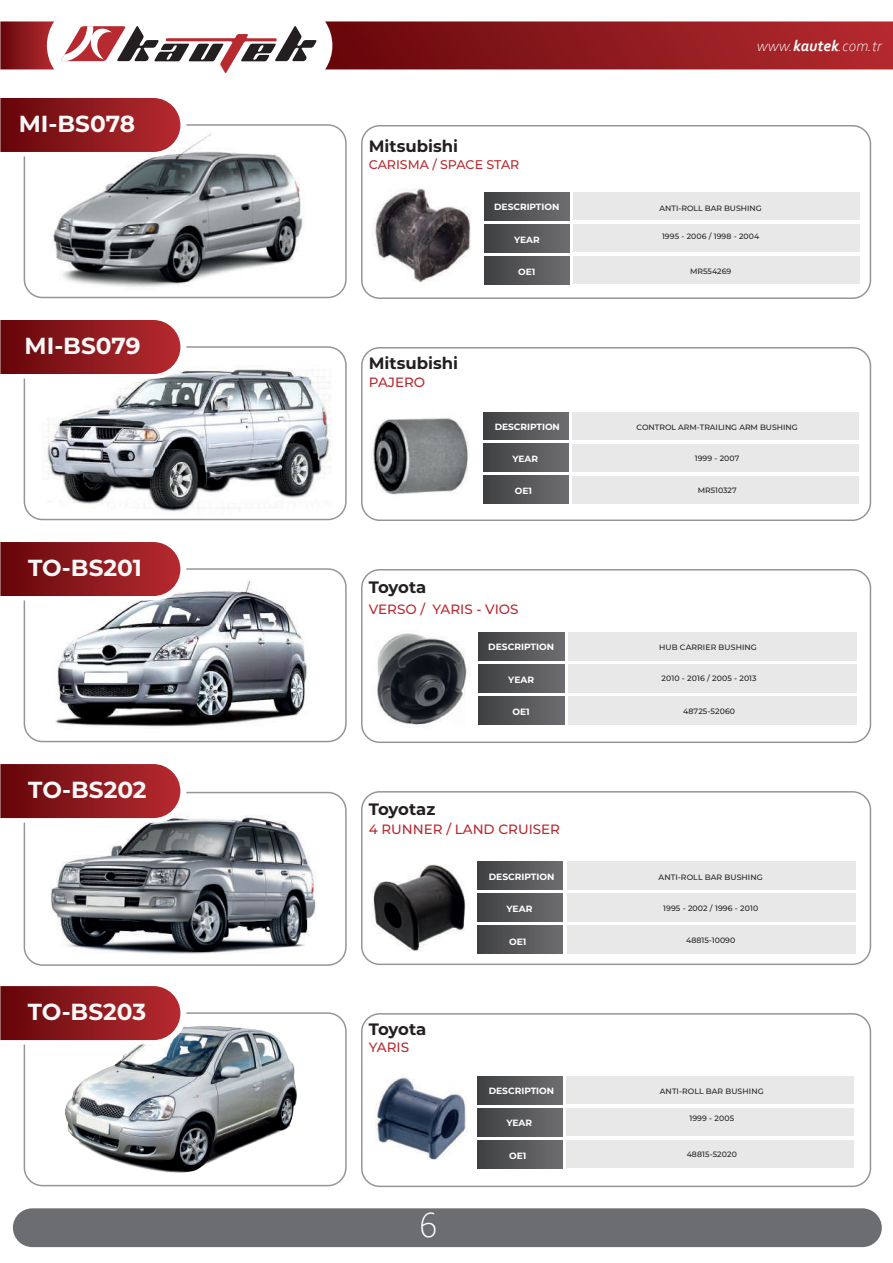
<style>
.page{position:relative;width:893px;height:1263px;background:#fff}
.page>*{position:absolute;margin:0;border:0;box-sizing:border-box;transform-origin:0 0}
.t1{font:300 36.6px "Corbel";color:#fff}
.t2{font:700 23.25px "Montserrat";color:#f7f8f7}
.t3{font:700 16.5px "Montserrat";color:#231f20}
.t4{font:italic 300 15.9px "Corbel";color:#fff}
.t5{font:500 13.5px "Montserrat";color:#b72a30}
.t6{font:500 12.6px "Montserrat";color:#b72a30}
.t7{font:700 9.15px "Montserrat";color:#fff}
.t8{font:700 9px "Montserrat";color:#fff}
.t9{font:500 7.8px "Montserrat";letter-spacing:.01em;color:#231f20}
.s1{font-weight:700}
</style>
<div class="page">
<img style="left:65px;top:1026px;width:233px;height:147px">
<img style="left:366px;top:864px;width:100px;height:96px">
<img style="left:50px;top:816px;width:266px;height:138px">
<img style="left:56px;top:580px;width:253px;height:163px">
<img style="left:46px;top:368px;width:285px;height:144px">
<img style="left:52px;top:133px;width:252px;height:154px">
<svg style="left:325px;top:21px;width:568px;height:48px;background:#901d22"></svg>
<svg style="left:0;top:21px;width:54px;height:48px;background:#952f33"></svg>
<svg style="left:61px;top:26px;width:255px;height:47px"></svg>
<div style="left:13px;top:1208px;width:869px;height:39px;background:#6c6d70;border-radius:19px"></div>
<div style="left:24px;top:124px;width:323px;height:174px;border:2px solid #939598;border-radius:18px"></div>
<div style="left:361px;top:125px;width:510px;height:174px;border:2px solid #939598;border-radius:18px"></div>
<svg style="left:0;top:98px;width:186px;height:58px;background:#9a3539"></svg>
<div style="left:24px;top:346px;width:323px;height:174px;border:2px solid #939598;border-radius:18px"></div>
<div style="left:361px;top:347px;width:510px;height:174px;border:2px solid #939598;border-radius:18px"></div>
<div style="left:24px;top:568px;width:323px;height:174px;border:2px solid #939598;border-radius:18px"></div>
<div style="left:24px;top:792px;width:323px;height:174px;border:2px solid #939598;border-radius:18px"></div>
<div style="left:361px;top:569px;width:510px;height:174px;border:2px solid #939598;border-radius:18px"></div>
<svg style="left:0;top:542px;width:186px;height:58px;background:#993539"></svg>
<div style="left:361px;top:791px;width:510px;height:174px;border:2px solid #939598;border-radius:18px"></div>
<svg style="left:0;top:764px;width:186px;height:58px;background:#9a3539"></svg>
<div style="left:24px;top:1012px;width:323px;height:174px;border:2px solid #939598;border-radius:18px"></div>
<div style="left:361px;top:1013px;width:510px;height:174px;border:2px solid #939598;border-radius:18px"></div>
<svg style="left:0;top:986px;width:186px;height:58px;background:#983438"></svg>
<div style="left:485px;top:192px;width:85px;height:28px;background:linear-gradient(to right,#3f4041,#6e6e71)"></div>
<div style="left:485px;top:224px;width:85px;height:28px;background:linear-gradient(to right,#3f4041,#6e6e71)"></div>
<div style="left:485px;top:256px;width:85px;height:28px;background:linear-gradient(to right,#3f4041,#6e6e71)"></div>
<div style="left:574px;top:192px;width:286px;height:28px;background:#e8e8e9"></div>
<div style="left:574px;top:224px;width:286px;height:28px;background:#e8e8e9"></div>
<div style="left:574px;top:256px;width:286px;height:28px;background:#e8e8e9"></div>
<div style="left:483px;top:412px;width:85px;height:28px;background:linear-gradient(to right,#3f4041,#6e6e71)"></div>
<div style="left:483px;top:444px;width:85px;height:28px;background:linear-gradient(to right,#3f4041,#6e6e71)"></div>
<div style="left:483px;top:476px;width:85px;height:28px;background:linear-gradient(to right,#3f4041,#6e6e71)"></div>
<div style="left:572px;top:412px;width:286px;height:28px;background:#e8e8e9"></div>
<div style="left:572px;top:444px;width:286px;height:28px;background:#e8e8e9"></div>
<div style="left:572px;top:476px;width:286px;height:28px;background:#e8e8e9"></div>
<div style="left:479px;top:632px;width:85px;height:28px;background:linear-gradient(to right,#3f4041,#6d6d71)"></div>
<div style="left:479px;top:664px;width:85px;height:28px;background:linear-gradient(to right,#3f4041,#6d6d71)"></div>
<div style="left:479px;top:696px;width:85px;height:28px;background:linear-gradient(to right,#3f4041,#6d6d71)"></div>
<div style="left:568px;top:632px;width:289px;height:28px;background:#e8e8e9"></div>
<div style="left:568px;top:664px;width:289px;height:28px;background:#e8e8e9"></div>
<div style="left:568px;top:696px;width:289px;height:28px;background:#e8e8e9"></div>
<div style="left:477px;top:861px;width:86px;height:29px;background:linear-gradient(to right,#3f4041,#6d6d71)"></div>
<div style="left:477px;top:894px;width:86px;height:28px;background:linear-gradient(to right,#3f4041,#6d6d71)"></div>
<div style="left:477px;top:926px;width:86px;height:28px;background:linear-gradient(to right,#3f4041,#6d6d71)"></div>
<div style="left:567px;top:861px;width:288px;height:29px;background:#e8e8e9"></div>
<div style="left:567px;top:894px;width:288px;height:28px;background:#e8e8e9"></div>
<div style="left:567px;top:926px;width:288px;height:28px;background:#e8e8e9"></div>
<div style="left:477px;top:1076px;width:86px;height:28px;background:linear-gradient(to right,#3f4041,#6d6d71)"></div>
<div style="left:477px;top:1108px;width:86px;height:28px;background:linear-gradient(to right,#3f4041,#6d6d71)"></div>
<div style="left:477px;top:1140px;width:86px;height:28px;background:linear-gradient(to right,#3f4041,#6d6d71)"></div>
<div style="left:567px;top:1076px;width:287px;height:28px;background:#e8e8e9"></div>
<div style="left:567px;top:1108px;width:287px;height:28px;background:#e8e8e9"></div>
<div style="left:567px;top:1140px;width:287px;height:28px;background:#e8e8e9"></div>
<svg style="left:0;top:320px;width:186px;height:58px;background:#9a3539"></svg>
<img style="left:372px;top:188px;width:99px;height:95px">
<img style="left:372px;top:418px;width:97px;height:77px">
<img style="left:377px;top:633px;width:90px;height:95px">
<img style="left:375px;top:1077px;width:92px;height:83px">
<h2 class="t2" style="left:19px;top:107px;width:118px">MI-BS078</h2>
<h2 class="t2" style="left:25px;top:329px;width:118px">MI-BS079</h2>
<h2 class="t2" style="left:28px;top:551px;width:115px">TO-BS201</h2>
<h2 class="t2" style="left:28px;top:773px;width:120px">TO-BS202</h2>
<h2 class="t2" style="left:28px;top:995px;width:120px">TO-BS203</h2>
<h3 class="t3" style="left:369px;top:134px;width:91px">Mitsubishi</h3>
<h3 class="t6" style="left:369px;top:156px;width:152px">CARISMA / SPACE STAR</h3>
<h3 class="t3" style="left:369px;top:351px;width:91px">Mitsubishi</h3>
<h3 class="t5" style="left:369px;top:373px;width:58px">PAJERO</h3>
<h3 class="t3" style="left:369px;top:575px;width:59px">Toyota</h3>
<p class="t8" style="left:494px;top:201px;width:67px">DESCRIPTION</p>
<p class="t8" style="left:514px;top:233px;width:27px">YEAR</p>
<p class="t8" style="left:518px;top:265px;width:19px">OE1</p>
<p class="t8" style="left:495px;top:420px;width:67px">DESCRIPTION</p>
<p class="t8" style="left:512px;top:452px;width:27px">YEAR</p>
<p class="t8" style="left:515px;top:485px;width:19px">OE1</p>
<h3 class="t5" style="left:369px;top:599px;width:151px">VERSO / YARIS - VIOS</h3>
<h3 class="t3" style="left:369px;top:797px;width:68px">Toyotaz</h3>
<p class="t7" style="left:488px;top:640px;width:67px">DESCRIPTION</p>
<p class="t7" style="left:508px;top:673px;width:27px">YEAR</p>
<p class="t7" style="left:512px;top:705px;width:19px">OE1</p>
<h3 class="t5" style="left:369px;top:820px;width:193px">4 RUNNER / LAND CRUISER</h3>
<h3 class="t3" style="left:369px;top:1017px;width:59px">Toyota</h3>
<h3 class="t5" style="left:369px;top:1037px;width:42px">YARIS</h3>
<h1 class="t1" style="left:419px;top:1201px;width:20px">6</h1>
<p class="t7" style="left:489px;top:870px;width:67px">DESCRIPTION</p>
<p class="t7" style="left:507px;top:902px;width:27px">YEAR</p>
<p class="t7" style="left:509px;top:935px;width:19px">OE1</p>
<p class="t8" style="left:489px;top:1084px;width:67px">DESCRIPTION</p>
<p class="t8" style="left:506px;top:1117px;width:27px">YEAR</p>
<p class="t8" style="left:509px;top:1149px;width:19px">OE1</p>
<h3 class="t4" style="left:757px;top:36px;width:126px">www.<span class="s1">kautek</span>.com.tr</h3>
<p class="t9" style="left:660px;top:202px;width:104px">ANTI-ROLL BAR BUSHING</p>
<p class="t9" style="left:662px;top:230px;width:99px">1995 - 2006 / 1998 - 2004</p>
<p class="t9" style="left:690px;top:265px;width:43px">MR554269</p>
<p class="t9" style="left:636px;top:422px;width:163px">CONTROL ARM-TRAILING ARM BUSHING</p>
<p class="t9" style="left:695px;top:453px;width:46px">1999 - 2007</p>
<p class="t9" style="left:698px;top:485px;width:40px">MR510327</p>
<p class="t9" style="left:659px;top:642px;width:99px">HUB CARRIER BUSHING</p>
<p class="t9" style="left:661px;top:673px;width:97px">2010 - 2016 / 2005 - 2013</p>
<p class="t9" style="left:683px;top:706px;width:54px">48725-52060</p>
<p class="t9" style="left:659px;top:871px;width:106px">ANTI-ROLL BAR BUSHING</p>
<p class="t9" style="left:663px;top:903px;width:97px">1995 - 2002 / 1996 - 2010</p>
<p class="t9" style="left:686px;top:935px;width:50px">48815-10090</p>
<p class="t9" style="left:660px;top:1086px;width:105px">ANTI-ROLL BAR BUSHING</p>
<p class="t9" style="left:689px;top:1112px;width:46px">1999 - 2005</p>
<p class="t9" style="left:687px;top:1148px;width:52px">48815-52020</p>
</div>
